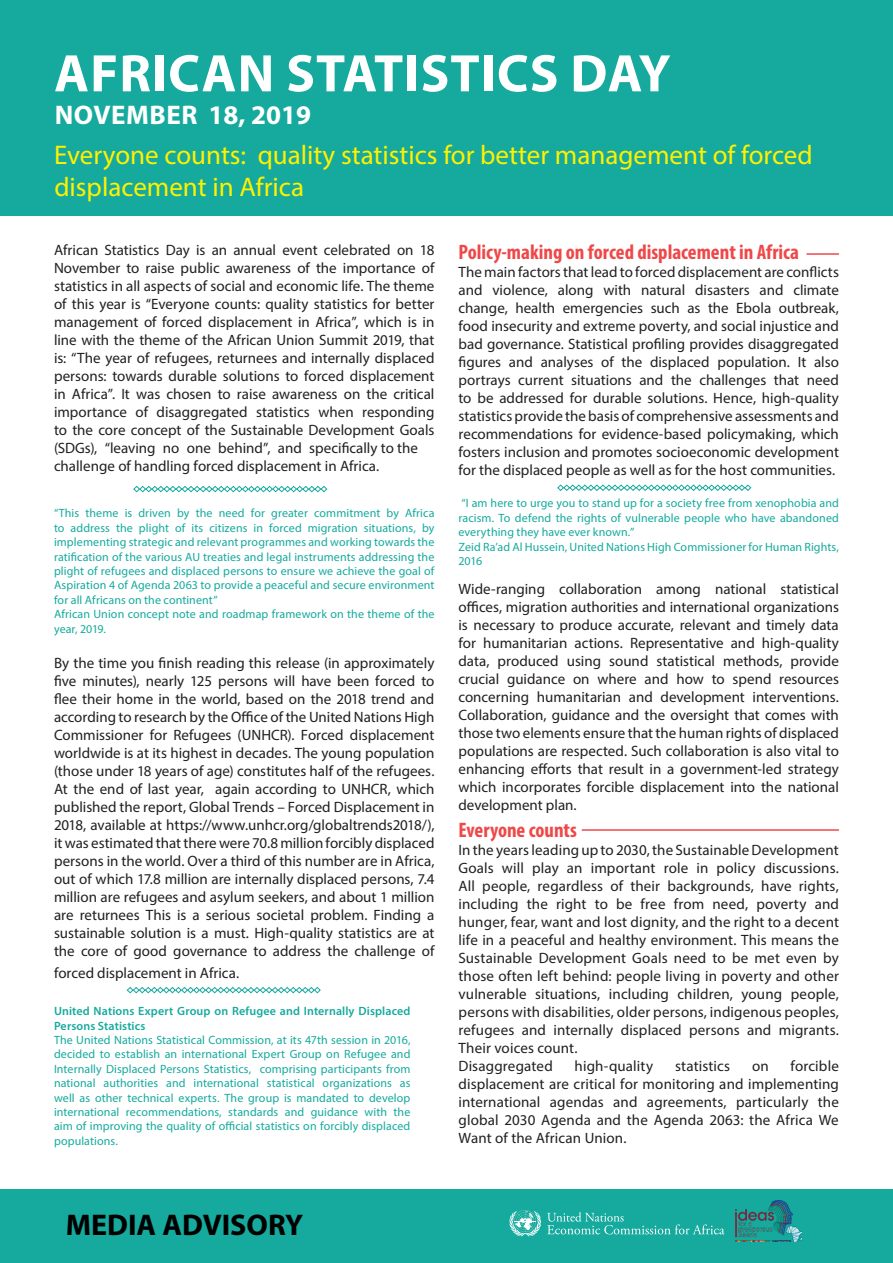
<style>
.page{position:relative;width:893px;height:1263px;background:#fff}
.page>*{position:absolute;margin:0;border:0;box-sizing:border-box;transform-origin:0 0}
.t1{font:700 53.25px "Myriad Pro";letter-spacing:.02em;color:#fff}
.t2{font:700 30px "Myriad Pro";color:#000}
.t3{font:27px/39.9px "Myriad Pro";color:#fff101}
.t4{font:700 condensed 21px "Myriad Pro";color:#ef4849}
.t5{font:15px/18px "Myriad Pro";color:#231f20;text-align:justify}
.t6{font:12px/14.4px "Myriad Pro";letter-spacing:.01em;color:#15aa9d;text-align:justify}
.t7{font:600 12px/14.4px "Myriad Pro";letter-spacing:.01em;color:#15aa9d}
.s1{font-weight:700;color:#fff}
</style>
<div class="page">
<div style="left:0;top:0;width:893px;height:216px;background:#15aa9d"></div>
<hr style="left:582px;top:829px;width:257px;height:2px;background:#ef4849">
<div style="left:0;top:1189px;width:893px;height:74px;background:#15aa9d"></div>
<svg style="left:509px;top:1210px;width:215px;height:26px"></svg>
<svg style="left:133px;top:486px;width:194px;height:6px"></svg>
<svg style="left:557px;top:484px;width:194px;height:7px"></svg>
<svg style="left:127px;top:987px;width:194px;height:6px"></svg>
<hr style="left:806px;top:253px;width:33px;height:2px;background:#ef4849">
<img style="left:735px;top:1200px;width:66px;height:41px">
<p class="t1" style="left:54px;top:39px;width:618px">AFRICAN STATISTICS DAY</p>
<p class="t3" style="left:54px;top:94px;width:760px"><span class="s1">NOVEMBER 18, 2019<br></span>Everyone counts: quality statistics for better management of forced</p>
<p class="t3" style="left:54px;top:167px;width:251px">displacement in Africa</p>
<p class="t5" style="left:54px;top:240px;width:382px;text-align:left">African Statistics Day is an annual event celebrated on 18<br>November to raise public awareness of the importance of statistics in all aspects of social and economic life. The theme of this year is “Everyone counts: quality statistics for better management of forced displacement in Africa”, which is in line with the theme of the African Union Summit 2019, that is: “The year of refugees, returnees and internally displaced persons: towards durable solutions to forced displacement in Africa”. It was chosen to raise awareness on the critical importance of disaggregated statistics when responding to the core concept of the Sustainable Development Goals (SDGs), “leaving no one behind”, and specifically to the challenge of handling forced displacement in Africa.</p>
<p class="t6" style="left:54px;top:506px;width:382px">“This theme is driven by the need for greater commitment by Africa to address the plight of its citizens in forced migration situations, by implementing strategic and relevant programmes and working towards the ratification of the various AU treaties and legal instruments addressing the plight of refugees and displaced persons to ensure we achieve the goal of Aspiration 4 of Agenda 2063 to provide a peaceful and secure environment for all Africans on the continent”</p>
<p class="t6" style="left:54px;top:607px;width:382px">African Union concept note and roadmap framework on the theme of the year, 2019.</p>
<p class="t5" style="left:54px;top:653px;width:382px">By the time you finish reading this release (in approximately five minutes), nearly 125 persons will have been forced to flee their home in the world, based on the 2018 trend and according to research by the Office of the United Nations High Commissioner for Refugees (UNHCR). Forced displacement worldwide is at its highest in decades. The young population (those under 18 years of age) constitutes half of the refugees.<br>At the end of last year, again according to UNHCR, which published the report, Global Trends – Forced Displacement in 2018, available at https://www.unhcr.org/globaltrends2018/), it was estimated that there were 70.8 million forcibly displaced persons in the world. Over a third of this number are in Africa, out of which 17.8 million are internally displaced persons, 7.4 million are refugees and asylum seekers, and about 1 million are returnees This is a serious societal problem. Finding a sustainable solution is a must. High-quality statistics are at the core of good governance to address the challenge of</p>
<p class="t5" style="left:54px;top:964px;width:187px">forced displacement in Africa.</p>
<p class="t7" style="left:54px;top:1003px;width:358px">United Nations Expert Group on Refugee and Internally Displaced<br>Persons Statistics</p>
<p class="t6" style="left:54px;top:1032px;width:358px">The United Nations Statistical Commission, at its 47th session in 2016, decided to establish an international Expert Group on Refugee and Internally Displaced Persons Statistics, comprising participants from national authorities and international statistical organizations as well as other technical experts. The group is mandated to develop international recommendations, standards and guidance with the aim of improving the quality of official statistics on forcibly displaced populations.</p>
<p class="t4" style="left:458px;top:239px;width:342px">Policy-making on forced displacement in Africa</p>
<p class="t5" style="left:458px;top:263px;width:382px">The main factors that lead to forced displacement are conflicts and violence, along with natural disasters and climate change, health emergencies such as the Ebola outbreak, food insecurity and extreme poverty, and social injustice and bad governance. Statistical profiling provides disaggregated figures and analyses of the displaced population. It also portrays current situations and the challenges that need to be addressed for durable solutions. Hence, high-quality statistics provide the basis of comprehensive assessments and recommendations for evidence-based policymaking, which fosters inclusion and promotes socioeconomic development for the displaced people as well as for the host communities.</p>
<p class="t6" style="left:458px;top:496px;width:382px">“I am here to urge you to stand up for a society free from xenophobia and racism. To defend the rights of vulnerable people who have abandoned everything they have ever known.”</p>
<p class="t6" style="left:458px;top:539px;width:382px">Zeid Ra’ad Al Hussein, United Nations High Commissioner for Human Rights,<br>2016</p>
<p class="t5" style="left:458px;top:579px;width:382px">Wide-ranging collaboration among national statistical offices, migration authorities and international organizations is necessary to produce accurate, relevant and timely data for humanitarian actions. Representative and high-quality data, produced using sound statistical methods, provide crucial guidance on where and how to spend resources concerning humanitarian and development interventions.<br>Collaboration, guidance and the oversight that comes with those two elements ensure that the human rights of displaced populations are respected. Such collaboration is also vital to enhancing efforts that result in a government-led strategy which incorporates forcible displacement into the national development plan.</p>
<p class="t4" style="left:458px;top:816px;width:120px">Everyone counts</p>
<p class="t5" style="left:458px;top:840px;width:382px">In the years leading up to 2030, the Sustainable Development Goals will play an important role in policy discussions.<br>All people, regardless of their backgrounds, have rights, including the right to be free from need, poverty and hunger, fear, want and lost dignity, and the right to a decent life in a peaceful and healthy environment. This means the Sustainable Development Goals need to be met even by those often left behind: people living in poverty and other vulnerable situations, including children, young people, persons with disabilities, older persons, indigenous peoples, refugees and internally displaced persons and migrants.<br>Their voices count.</p>
<p class="t5" style="left:458px;top:1056px;width:96px">Disaggregated</p>
<p class="t5" style="left:575px;top:1056px;width:80px">high-quality</p>
<p class="t5" style="left:675px;top:1056px;width:57px">statistics</p>
<p class="t5" style="left:752px;top:1056px;width:18px">on</p>
<p class="t5" style="left:458px;top:1056px;width:382px;text-indent:332px">forcible displacement are critical for monitoring and implementing international agendas and agreements, particularly the global 2030 Agenda and the Agenda 2063: the Africa We Want of the African Union.</p>
<p class="t2" style="left:66px;top:1205px;width:239px">MEDIA ADVISORY</p>
</div>
